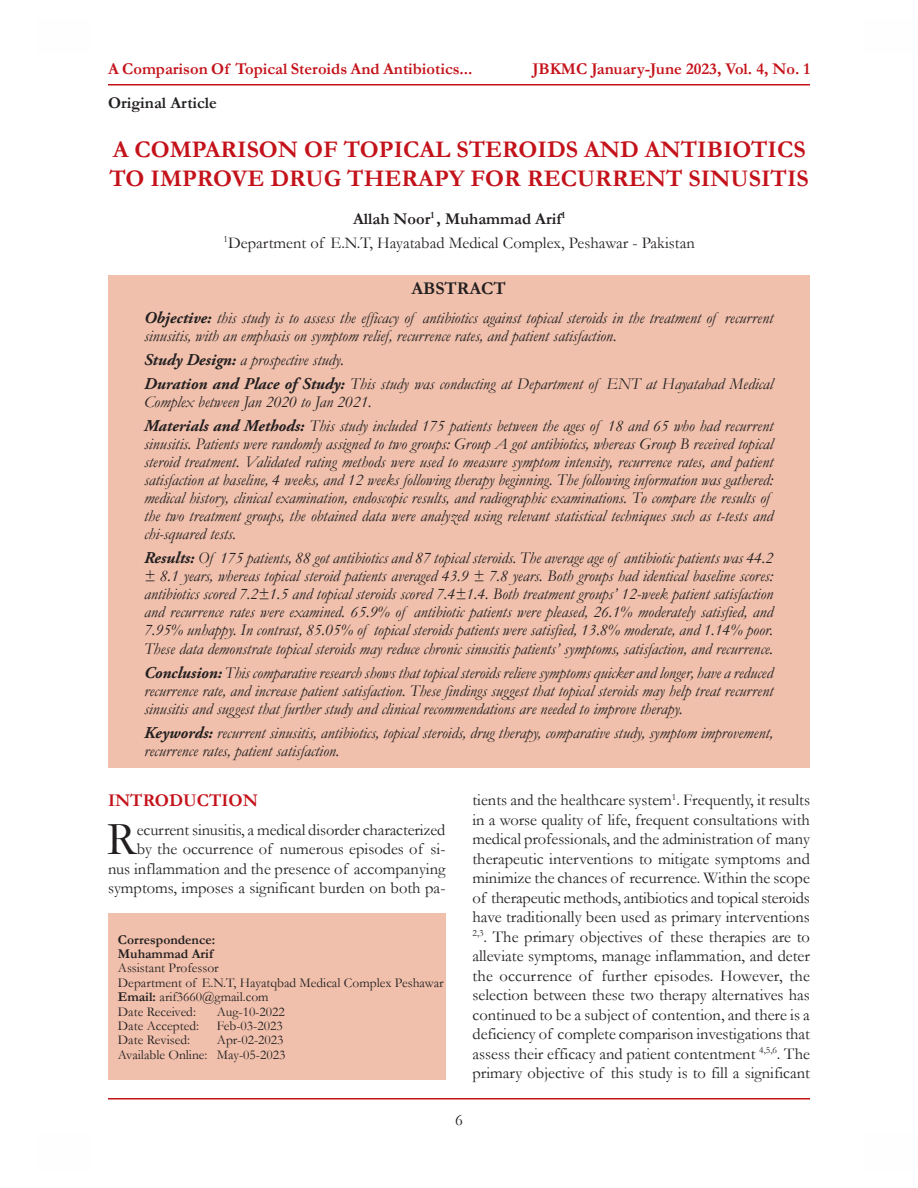
<style>
.page{position:relative;width:918px;height:1188px;background:#fff}
.page>*{position:absolute;margin:0;border:0;box-sizing:border-box;transform-origin:0 0}
.Body_text{font:47.7px "Garamond";color:#231f20}
.Headline{font:700 24px/28.8px "Garamond";color:#c4121a}
.Subhead_1{font:700 18px "Garamond";color:#c4121a}
.Subhead_1-2{font:700 18px "Garamond";color:#231f20}
.Body_text-2{font:italic 16.5px/18px "Garamond";color:#231f20}
.Body_text-3{font:16.5px/19.5px "Garamond";color:#231f20;text-align:right}
.t1{font:700 16.5px "Garamond";color:#c4121a}
.Body_text-4{font:700 16.5px "Garamond";color:#231f20}
.Body_text-5{font:13.5px "Garamond";color:#231f20}
.Body_text-6{font:700 13.5px "Garamond";color:#231f20}
.s1{font-family:"Adobe Garamond Pro";font-weight:700}
.s2{font-weight:700}
</style>
<div class="page">
<hr style="left:108px;top:84px;width:702px;height:2px;background:#c4121a">
<hr style="left:108px;top:1098px;width:702px;height:2px;background:#c4121a">
<div style="left:108px;top:275px;width:701px;height:493px;background:#f0c0ac"></div>
<div style="left:108px;top:914px;width:338px;height:166px;background:#f0c0ac"></div>
<p class="t1" style="left:108px;top:58px;width:366px">A Comparison Of Topical Steroids And Antibiotics...</p>
<p class="t1" style="left:532px;top:58px;width:279px">JBKMC January-June 2023, Vol. 4, No. 1</p>
<p class="Body_text-4" style="left:108px;top:92px;width:110px">Original Article</p>
<p class="Headline" style="left:110px;top:136px;width:701px">A COMPARISON OF TOPICAL STEROIDS AND ANTIBIOTICS<br>TO IMPROVE DRUG THERAPY FOR RECURRENT SINUSITIS</p>
<p class="Body_text-4" style="left:353px;top:207px;width:214px">Allah Noor<sup>1</sup> , Muhammad Arif<sup>1</sup></p>
<p class="Body_text-3" style="left:224px;top:232px;width:473px"><sup>1</sup>Department of E.N.T, Hayatabad Medical Complex, Peshawar - Pakistan</p>
<p class="Subhead_1-2" style="left:411px;top:276px;width:96px">ABSTRACT</p>
<p class="Body_text-2" style="left:144px;top:308px;width:631px"><span class="s1">Objective:</span> this study is to assess the efficacy of antibiotics against topical steroids in the treatment of recurrent sinusitis, with an emphasis on symptom relief, recurrence rates, and patient satisfaction.</p>
<p class="Body_text-2" style="left:144px;top:350px;width:201px"><span class="s1">Study Design:</span> a prospective study.</p>
<p class="Body_text-2" style="left:144px;top:374px;width:631px"><span class="s1">Duration and Place of Study:</span> This study was conducting at Department of ENT at Hayatabad Medical<br>Complex between Jan 2020 to Jan 2021.</p>
<p class="Body_text-2" style="left:144px;top:416px;width:631px"><span class="s1">Materials and Methods:</span> This study included 175 patients between the ages of 18 and 65 who had recurrent sinusitis. Patients were randomly assigned to two groups: Group A got antibiotics, whereas Group B received topical steroid treatment. Validated rating methods were used to measure symptom intensity, recurrence rates, and patient satisfaction at baseline, 4 weeks, and 12 weeks following therapy beginning. The following information was gathered: medical history, clinical examination, endoscopic results, and radiographic examinations. To compare the results of the two treatment groups, the obtained data were analyzed using relevant statistical techniques such as t-tests and chi-squared tests.</p>
<p class="Body_text-2" style="left:144px;top:548px;width:631px;text-align:justify"><span class="s1">Results:</span> Of 175 patients, 88 got antibiotics and 87 topical steroids. The average age of antibiotic patients was 44.2 ± 8.1 years, whereas topical steroid patients averaged 43.9 ± 7.8 years. Both groups had identical baseline scores: antibiotics scored 7.2±1.5 and topical steroids scored 7.4±1.4. Both treatment groups’ 12-week patient satisfaction and recurrence rates were examined. 65.9% of antibiotic patients were pleased, 26.1% moderately satisfied, and 7.95% unhappy. In contrast, 85.05% of topical steroids patients were satisfied, 13.8% moderate, and 1.14% poor.</p>
<p class="Body_text-2" style="left:144px;top:640px;width:631px">These data demonstrate topical steroids may reduce chronic sinusitis patients’ symptoms, satisfaction, and recurrence.</p>
<p class="Body_text-2" style="left:144px;top:664px;width:631px;text-align:justify"><span class="s1">Conclusion:</span> This comparative research shows that topical steroids relieve symptoms quicker and longer, have a reduced recurrence rate, and increase patient satisfaction. These findings suggest that topical steroids may help treat recurrent sinusitis and suggest that further study and clinical recommendations are needed to improve therapy.</p>
<p class="Body_text-2" style="left:144px;top:724px;width:631px"><span class="s1">Keywords:</span> recurrent sinusitis, antibiotics, topical steroids, drug therapy, comparative study, symptom improvement, recurrence rates, patient satisfaction.</p>
<p class="Subhead_1" style="left:108px;top:789px;width:152px">INTRODUCTION</p>
<p class="Body_text" style="left:107px;top:807px;width:31px">R</p>
<p class="Body_text-3" style="left:108px;top:820px;width:339px">ecurrent sinusitis, a medical disorder characterized<br>by the occurrence of numerous episodes of si-<br>nus inflammation and the presence of accompanying symptoms, imposes a significant burden on both pa-</p>
<p class="Body_text-6" style="left:118px;top:930px;width:99px">Correspondence:</p>
<p class="Body_text-6" style="left:118px;top:945px;width:97px">Muhammad Arif</p>
<p class="Body_text-5" style="left:118px;top:959px;width:102px">Assistant Professor</p>
<p class="Body_text-5" style="left:118px;top:973px;width:327px">Department of E.N.T, Hayatqbad Medical Complex Peshawar</p>
<p class="Body_text-5" style="left:118px;top:988px;width:152px"><span class="s2">Email:</span> arif3660@gmail.com</p>
<p class="Body_text-5" style="left:118px;top:1002px;width:80px">Date Received:</p>
<p class="Body_text-5" style="left:217px;top:1002px;width:69px">Aug-10-2022</p>
<p class="Body_text-5" style="left:118px;top:1017px;width:83px">Date Accepted:</p>
<p class="Body_text-5" style="left:217px;top:1017px;width:67px">Feb-03-2023</p>
<p class="Body_text-5" style="left:118px;top:1031px;width:74px">Date Revised:</p>
<p class="Body_text-5" style="left:217px;top:1031px;width:68px">Apr-02-2023</p>
<p class="Body_text-5" style="left:118px;top:1045px;width:169px">Available Online: May-05-2023</p>
<p class="Body_text-3" style="left:472px;top:790px;width:339px;text-align:justify">tients and the healthcare system<sup>1</sup>. Frequently, it results in a worse quality of life, frequent consultations with medical professionals, and the administration of many therapeutic interventions to mitigate symptoms and minimize the chances of recurrence. Within the scope of therapeutic methods, antibiotics and topical steroids have traditionally been used as primary interventions <sup>2,3</sup>. The primary objectives of these therapies are to alleviate symptoms, manage inflammation, and deter the occurrence of further episodes. However, the selection between these two therapy alternatives has continued to be a subject of contention, and there is a deficiency of complete comparison investigations that assess their efficacy and patient contentment <sup>4,5,6</sup>. The primary objective of this study is to fill a significant</p>
<p class="Body_text-3" style="left:455px;top:1110px;width:9px">6</p>
</div>
